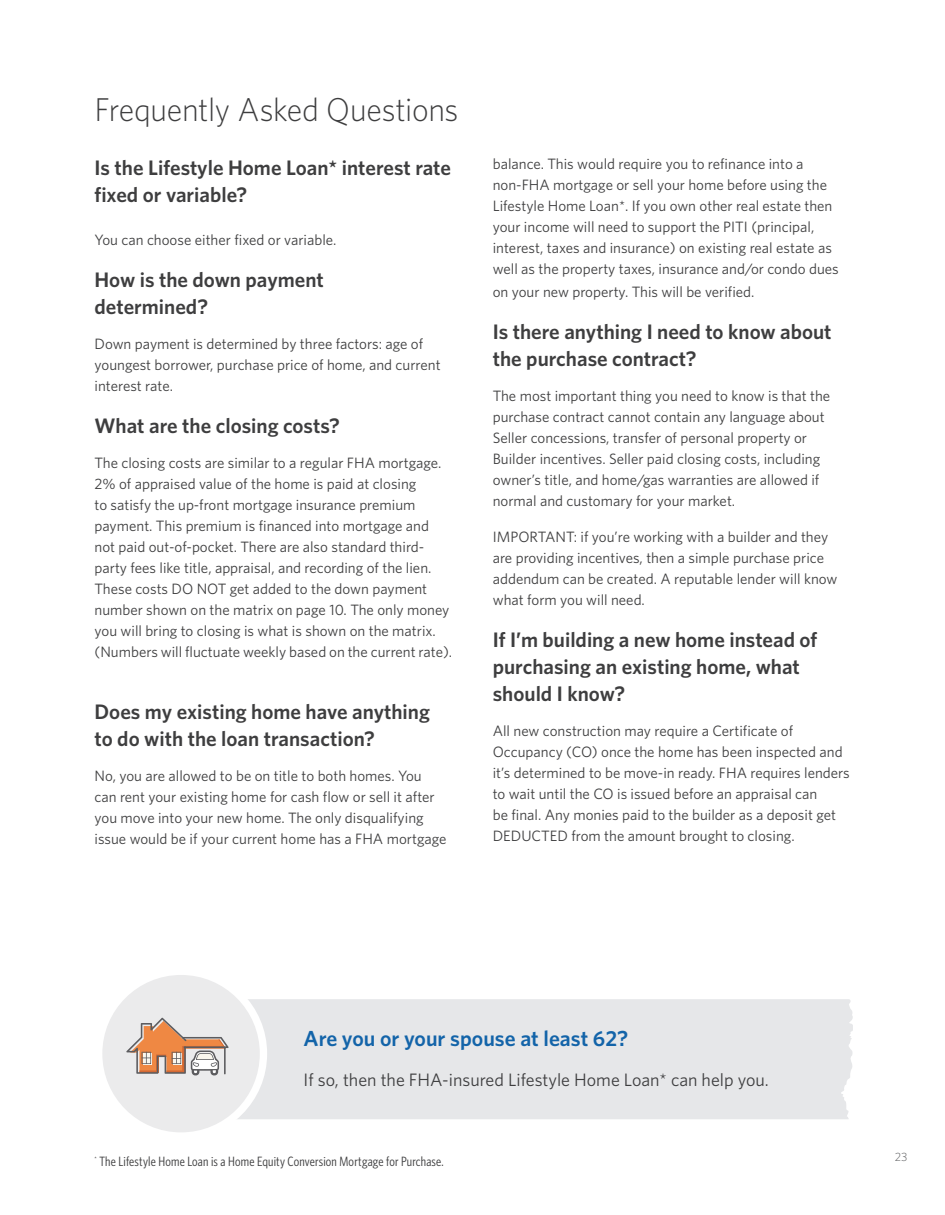
<style>
.page{position:relative;width:945px;height:1215px;background:#fff}
.page>*{position:absolute;margin:0;border:0;box-sizing:border-box;transform-origin:0 0}
.t1{font:300 33px "Whitney";letter-spacing:-.01em;color:#3e3e3f}
.t2{font:600 21.75px "Whitney";color:#1364a9}
.t3{font:600 21px/27px "Whitney";color:#3e3e3f}
.t4{font:18px "Whitney";color:#3e3e3f}
.t5{font:15px/21px "Whitney";color:#3e3e3f}
.t6{font:13.5px "Whitney Condensed";letter-spacing:.015em;color:#3e3e3f}
.t7{font:300 12px "Whitney";color:#57585a}
</style>
<div class="page">
<div style="left:238px;top:999px;width:615px;height:120px;background:#e6e7e9"></div>
<div style="left:95px;top:968px;width:172px;height:172px;background:#fff;border-radius:50%"></div>
<div style="left:102px;top:975px;width:158px;height:157px;background:#ebebec;border-radius:50%"></div>
<svg style="left:126px;top:1018px;width:103px;height:57px"></svg>
<h1 class="t1" style="left:94px;top:87px;width:365px">Frequently Asked Questions</h1>
<h3 class="t3" style="left:94px;top:154px;width:358px">Is the Lifestyle Home Loan* interest rate fixed or variable?</h3>
<p class="t5" style="left:94px;top:229px;width:244px">You can choose either fixed or variable.</p>
<h3 class="t3" style="left:94px;top:265px;width:231px">How is the down payment determined?</h3>
<p class="t5" style="left:94px;top:333px;width:348px">Down payment is determined by three factors: age of youngest borrower, purchase price of home, and current interest rate.</p>
<h3 class="t3" style="left:94px;top:411px;width:247px">What are the closing costs?</h3>
<p class="t5" style="left:94px;top:452px;width:359px">The closing costs are similar to a regular FHA mortgage.<br>2% of appraised value of the home is paid at closing<br>to satisfy the up-front mortgage insurance premium payment. This premium is financed into mortgage and not paid out-of-pocket. There are also standard third&shy;party fees like title, appraisal, and recording of the lien.<br>These costs DO NOT get added to the down payment number shown on the matrix on page 10. The only money you will bring to closing is what is shown on the matrix. (Numbers will fluctuate weekly based on the current rate).</p>
<h3 class="t3" style="left:94px;top:697px;width:337px">Does my existing home have anything to do with the loan transaction?</h3>
<p class="t5" style="left:94px;top:765px;width:354px">No, you are allowed to be on title to both homes. You can rent your existing home for cash flow or sell it after you move into your new home. The only disqualifying issue would be if your current home has a FHA mortgage</p>
<p class="t5" style="left:493px;top:153px;width:348px">balance. This would require you to refinance into a non-FHA mortgage or sell your home before using the Lifestyle Home Loan*. If you own other real estate then your income will need to support the PITI (principal, interest, taxes and insurance) on existing real estate as well as the property taxes, insurance and/or condo dues</p>
<p class="t5" style="left:493px;top:281px;width:263px">on your new property. This will be verified.</p>
<h3 class="t3" style="left:493px;top:318px;width:340px">Is there anything I need to know about the purchase contract?</h3>
<p class="t5" style="left:493px;top:385px;width:339px">The most important thing you need to know is that the purchase contract cannot contain any language about Seller concessions, transfer of personal property or Builder incentives. Seller paid closing costs, including owner’s title, and home/gas warranties are allowed if normal and customary for your market.</p>
<p class="t5" style="left:493px;top:526px;width:346px">IMPORTANT: if you’re working with a builder and they are providing incentives, then a simple purchase price addendum can be created. A reputable lender will know what form you will need.</p>
<h3 class="t3" style="left:493px;top:625px;width:326px">If I’m building a new home instead of purchasing an existing home, what should I know?</h3>
<p class="t5" style="left:493px;top:720px;width:359px">All new construction may require a Certificate of Occupancy (CO) once the home has been inspected and it’s determined to be move-in ready. FHA requires lenders to wait until the CO is issued before an appraisal can<br>be final. Any monies paid to the builder as a deposit get DEDUCTED from the amount brought to closing.</p>
<h2 class="t2" style="left:304px;top:1024px;width:326px">Are you or your spouse at least 62?</h2>
<p class="t4" style="left:304px;top:1067px;width:467px">If so, then the FHA-insured Lifestyle Home Loan* can help you.</p>
<p class="t6" style="left:94px;top:1154px;width:351px"><sup>*</sup> The Lifestyle Home Loan is a Home Equity Conversion Mortgage for Purchase.</p>
<p class="t7" style="left:895px;top:1149px;width:14px">23</p>
</div>
